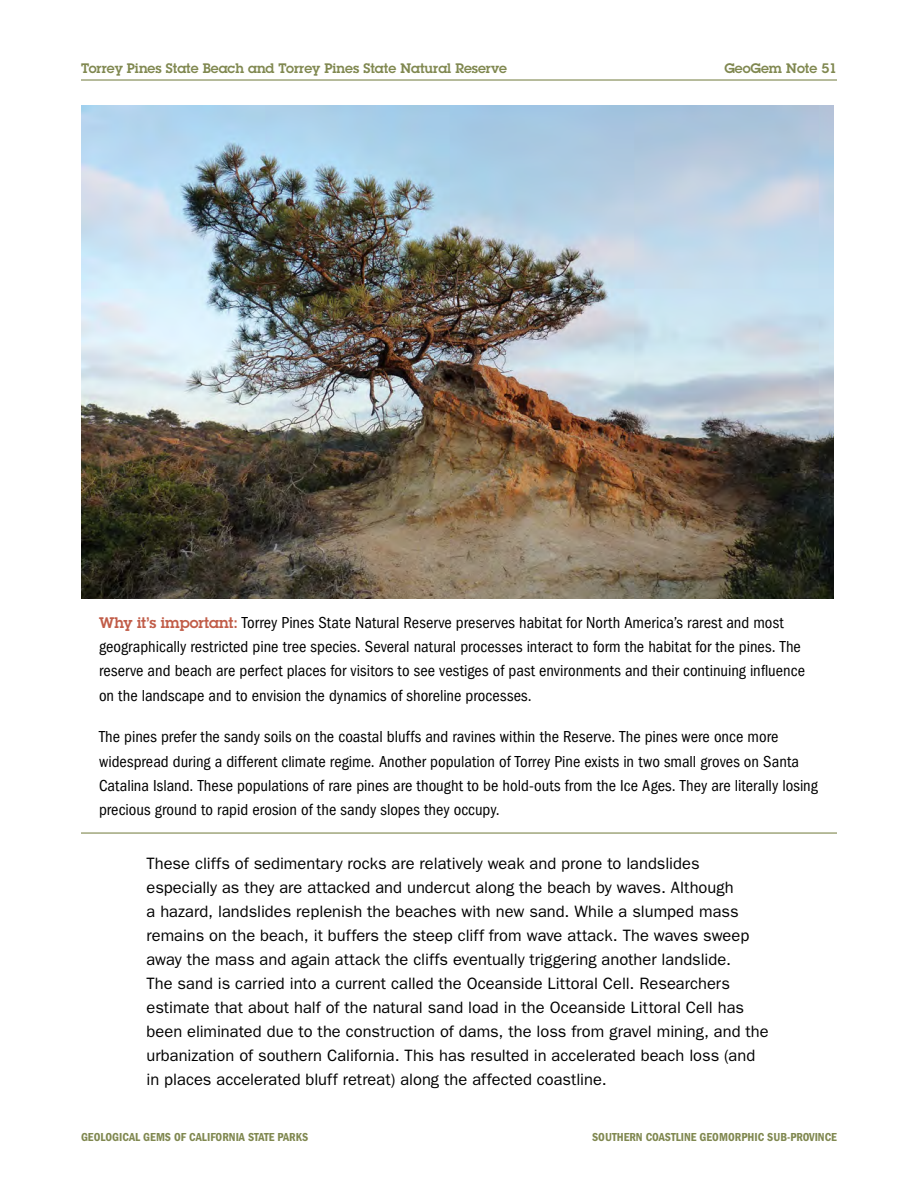
<style>
.page{position:relative;width:918px;height:1188px;background:#fff}
.page>*{position:absolute;margin:0;border:0;box-sizing:border-box;transform-origin:0 0}
.Body{font:16.5px/24px "ITC Franklin Gothic Std";color:#000}
.Photo_callout_-_lead{font:condensed 16.5px/24px "ITC Franklin Gothic Std";letter-spacing:.005em;color:#000}
.Photo_callout_-_body{font:condensed 16.5px/24px "ITC Franklin Gothic Std";color:#000}
.Header_pages{font:600 13.5px "Lubalin Graph Std";color:#808850}
.t1{font:12px "ITC Franklin Gothic Std Dm Cd";color:#808850}
.s1{font-family:"Lubalin Graph Std";font-weight:600;font-stretch:normal;font-size:15px;color:#c15d49}
</style>
<div class="page">
<img style="left:81px;top:106px;width:753px;height:492px">
<hr style="left:81px;top:79px;width:756px;height:2px;background:#808850">
<hr style="left:81px;top:832px;width:756px;height:2px;background:#808850">
<p class="Header_pages" style="left:81px;top:59px;width:428px">Torrey Pines State Beach and Torrey Pines State Natural Reserve</p>
<p class="Header_pages" style="left:724px;top:59px;width:114px">GeoGem Note 51</p>
<p class="Photo_callout_-_lead" style="left:99px;top:611px;width:707px"><span class="s1">Why it’s important:</span> Torrey Pines State Natural Reserve preserves habitat for North America’s rarest and most geographically restricted pine tree species. Several natural processes interact to form the habitat for the pines. The reserve and beach are perfect places for visitors to see vestiges of past environments and their continuing influence on the landscape and to envision the dynamics of shoreline processes.</p>
<p class="Photo_callout_-_body" style="left:99px;top:725px;width:720px">The pines prefer the sandy soils on the coastal bluffs and ravines within the Reserve. The pines were once more widespread during a different climate regime. Another population of Torrey Pine exists in two small groves on Santa Catalina Island. These populations of rare pines are thought to be hold-outs from the Ice Ages. They are literally losing precious ground to rapid erosion of the sandy slopes they occupy.</p>
<p class="Body" style="left:146px;top:851px;width:624px">These cliffs of sedimentary rocks are relatively weak and prone to landslides especially as they are attacked and undercut along the beach by waves. Although<br>a hazard, landslides replenish the beaches with new sand. While a slumped mass remains on the beach, it buffers the steep cliff from wave attack. The waves sweep away the mass and again attack the cliffs eventually triggering another landslide.<br>The sand is carried into a current called the Oceanside Littoral Cell. Researchers estimate that about half of the natural sand load in the Oceanside Littoral Cell has been eliminated due to the construction of dams, the loss from gravel mining, and the urbanization of southern California. This has resulted in accelerated beach loss (and in places accelerated bluff retreat) along the affected coastline.</p>
<p class="t1" style="left:81px;top:1130px;width:229px">GEOLOGICAL GEMS OF CALIFORNIA STATE PARKS</p>
<p class="t1" style="left:592px;top:1130px;width:246px">SOUTHERN COASTLINE GEOMORPHIC SUB-PROVINCE</p>
</div>
